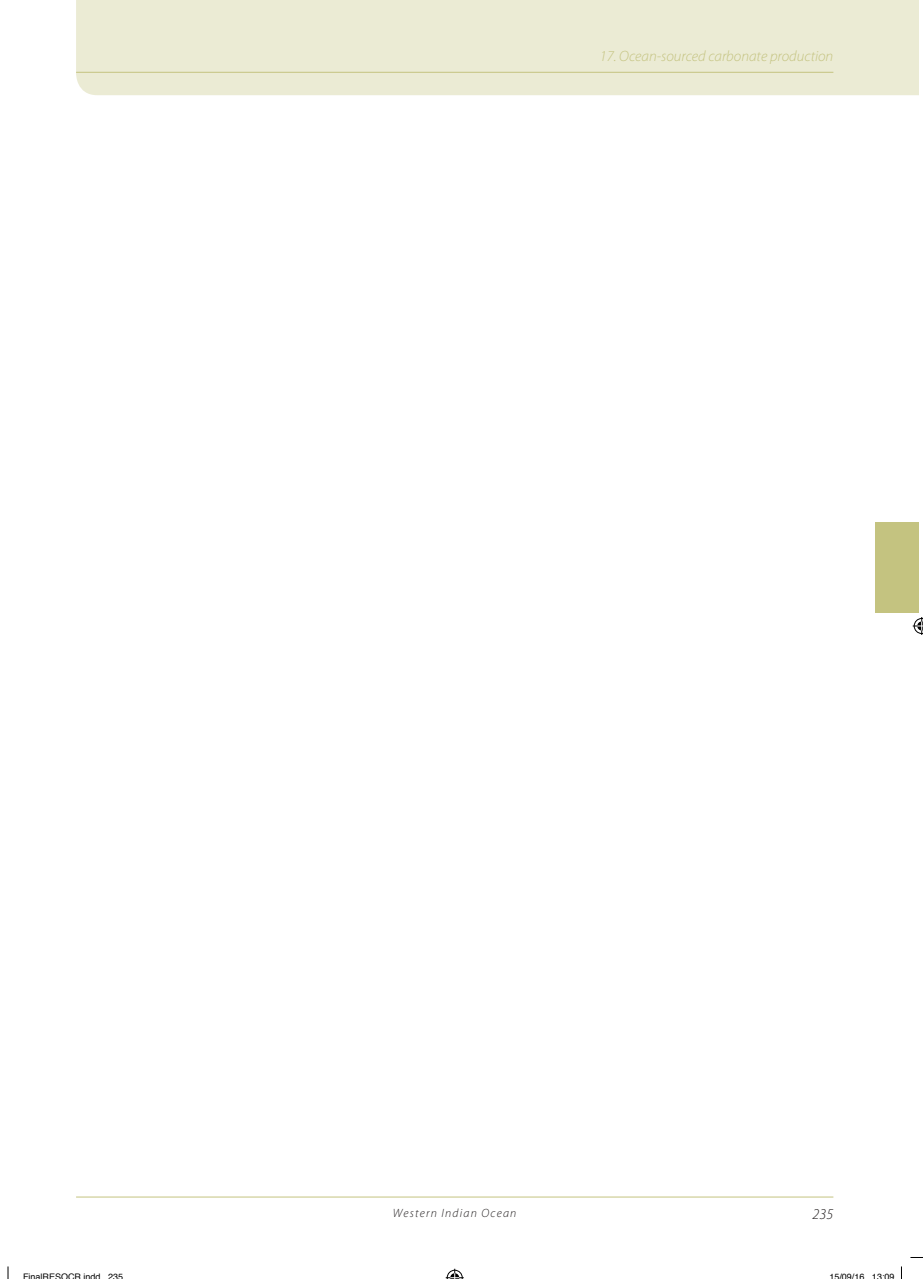
<style>
.page{position:relative;width:923px;height:1279px;background:#fff}
.page>*{position:absolute;margin:0;border:0;box-sizing:border-box;transform-origin:0 0}
.t1{font:italic 300 15px "Myriad Pro";color:#c4c380}
.t2{font:italic 300 15px "Myriad Pro";color:#231f20}
.t3{font:italic 300 12px "Myriad Pro";letter-spacing:.1em;color:#231f20}
.t4{font:9px "Helvetica";color:#000}
</style>
<div class="page">
<div style="left:76px;top:0;width:842px;height:95px;background:#ebebd4"></div>
<hr style="left:76px;top:72px;width:757px;height:1px;background:#c4c380">
<hr style="left:76px;top:1197px;width:757px;height:1px;background:#c4c380">
<div style="left:875px;top:522px;width:43px;height:90px;background:#c4c380"></div>
<svg style="left:910px;top:1257px;width:12px;height:1px"></svg>
<svg style="left:7px;top:1266px;width:2px;height:13px"></svg>
<svg style="left:901px;top:1266px;width:1px;height:13px"></svg>
<svg style="left:445px;top:1269px;width:18px;height:10px"></svg>
<svg style="left:912px;top:617px;width:10px;height:18px"></svg>
<p class="t1" style="left:599px;top:47px;width:235px">17. Ocean-sourced carbonate production</p>
<p class="t3" style="left:393px;top:1206px;width:125px">Western Indian Ocean</p>
<p class="t2" style="left:812px;top:1205px;width:22px">235</p>
<p class="t4" style="left:23px;top:1270px;width:102px">FinalRESOCR indd 235</p>
<p class="t4" style="left:829px;top:1270px;width:67px">15/09/16 13:09</p>
</div>
